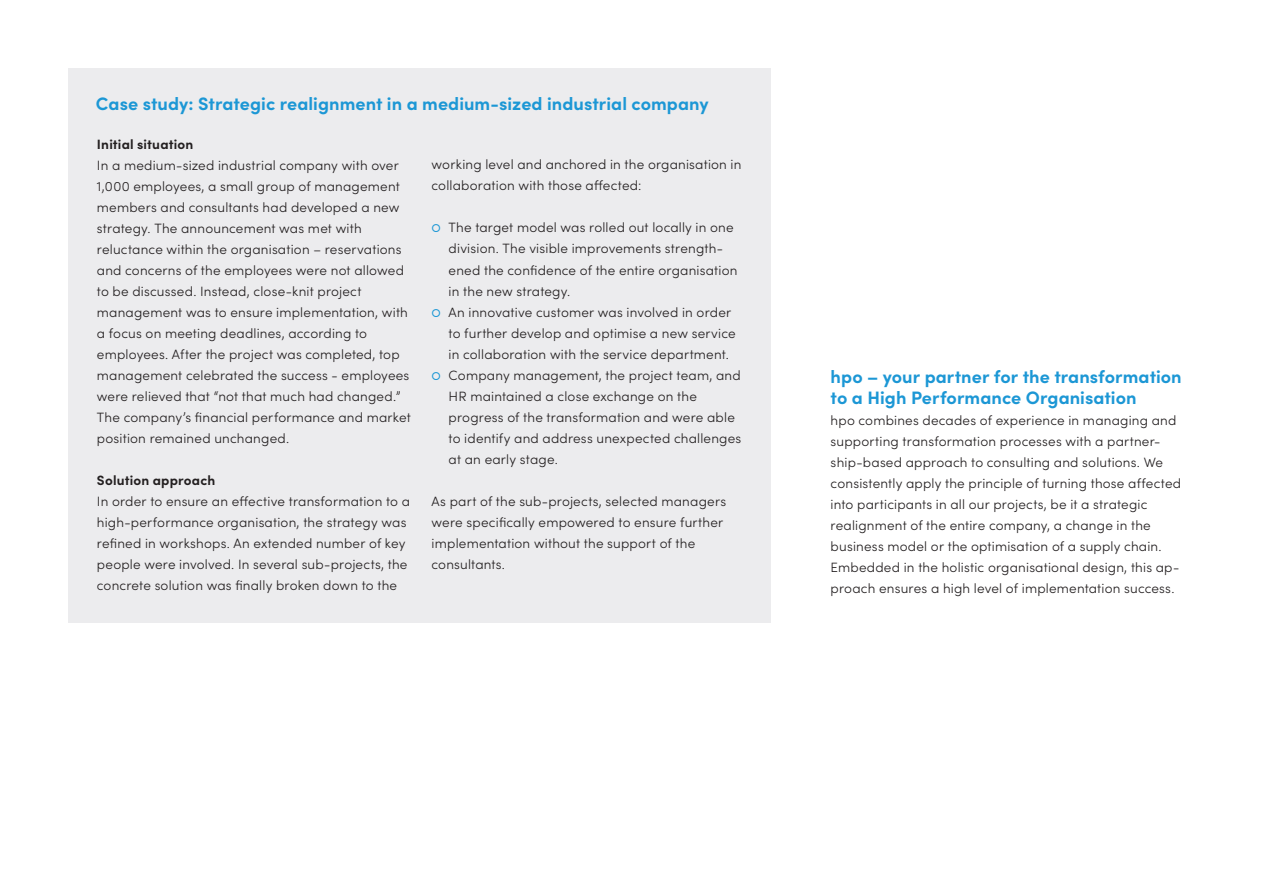
<style>
.page{position:relative;width:1263px;height:893px;background:#fff}
.page>*{position:absolute;margin:0;border:0;box-sizing:border-box;transform-origin:0 0}
.Lauftext{font:700 18px/21px "Sofia Pro";letter-spacing:.005em;color:#1c97d5}
.Lauftext_Titel{font:700 18px "Sofia Pro";letter-spacing:.005em;color:#1c97d5}
.Lauftext-2{font:300 13.5px/21px "Sofia Pro";letter-spacing:.015em;color:#231f20}
.Lauftext-3{font:700 13.5px "Sofia Pro";letter-spacing:.015em;color:#231f20}
.s1{font-weight:400;color:#1c97d5}
</style>
<div class="page">
<div style="left:68px;top:68px;width:702px;height:555px;background:#ececee"></div>
<p class="Lauftext_Titel" style="left:96px;top:90px;width:614px">Case study: Strategic realignment in a medium-sized industrial company</p>
<p class="Lauftext-3" style="left:97px;top:134px;width:98px">Initial situation</p>
<p class="Lauftext-2" style="left:97px;top:154px;width:315px">In a medium-sized industrial company with over 1,000 employees, a small group of management members and consultants had developed a new strategy. The announcement was met with reluctance within the organisation – reservations and concerns of the employees were not allowed to be discussed. Instead, close-knit project management was to ensure implementation, with a focus on meeting deadlines, according to employees. After the project was completed, top management celebrated the success - employees were relieved that “not that much had changed.” The company’s financial performance and market position remained unchanged.</p>
<p class="Lauftext-3" style="left:97px;top:470px;width:120px">Solution approach</p>
<p class="Lauftext-2" style="left:97px;top:490px;width:315px">In order to ensure an effective transformation to a high-performance organisation, the strategy was refined in workshops. An extended number of key people were involved. In several sub-projects, the concrete solution was finally broken down to the</p>
<p class="Lauftext-2" style="left:432px;top:153px;width:311px">working level and anchored in the organisation in collaboration with those affected:</p>
<p class="Lauftext-2" style="left:449px;top:216px;width:290px;text-indent:-17px"><span class="s1">☐</span> The target model was rolled out locally in one division. The visible improvements strength&shy;ened the confidence of the entire organisation in the new strategy.</p>
<p class="Lauftext-2" style="left:449px;top:300px;width:289px;text-indent:-17px"><span class="s1">☐</span> An innovative customer was involved in order to further develop and optimise a new service in collaboration with the service department.</p>
<p class="Lauftext-2" style="left:449px;top:363px;width:294px;text-indent:-17px"><span class="s1">☐</span> Company management, the project team, and HR maintained a close exchange on the progress of the transformation and were able to identify and address unexpected challenges at an early stage.</p>
<p class="Lauftext-2" style="left:432px;top:489px;width:296px">As part of the sub-projects, selected managers were specifically empowered to ensure further implementation without the support of the consultants.</p>
<p class="Lauftext" style="left:831px;top:365px;width:353px">hpo – your partner for the transformation to a High Performance Organisation</p>
<p class="Lauftext-2" style="left:831px;top:409px;width:352px">hpo combines decades of experience in managing and supporting transformation processes with a partner&shy;ship-based approach to consulting and solutions. We consistently apply the principle of turning those affected into participants in all our projects, be it a strategic realignment of the entire company, a change in the business model or the optimisation of a supply chain.<br>Embedded in the holistic organisational design, this ap&shy;proach ensures a high level of implementation success.</p>
</div>
